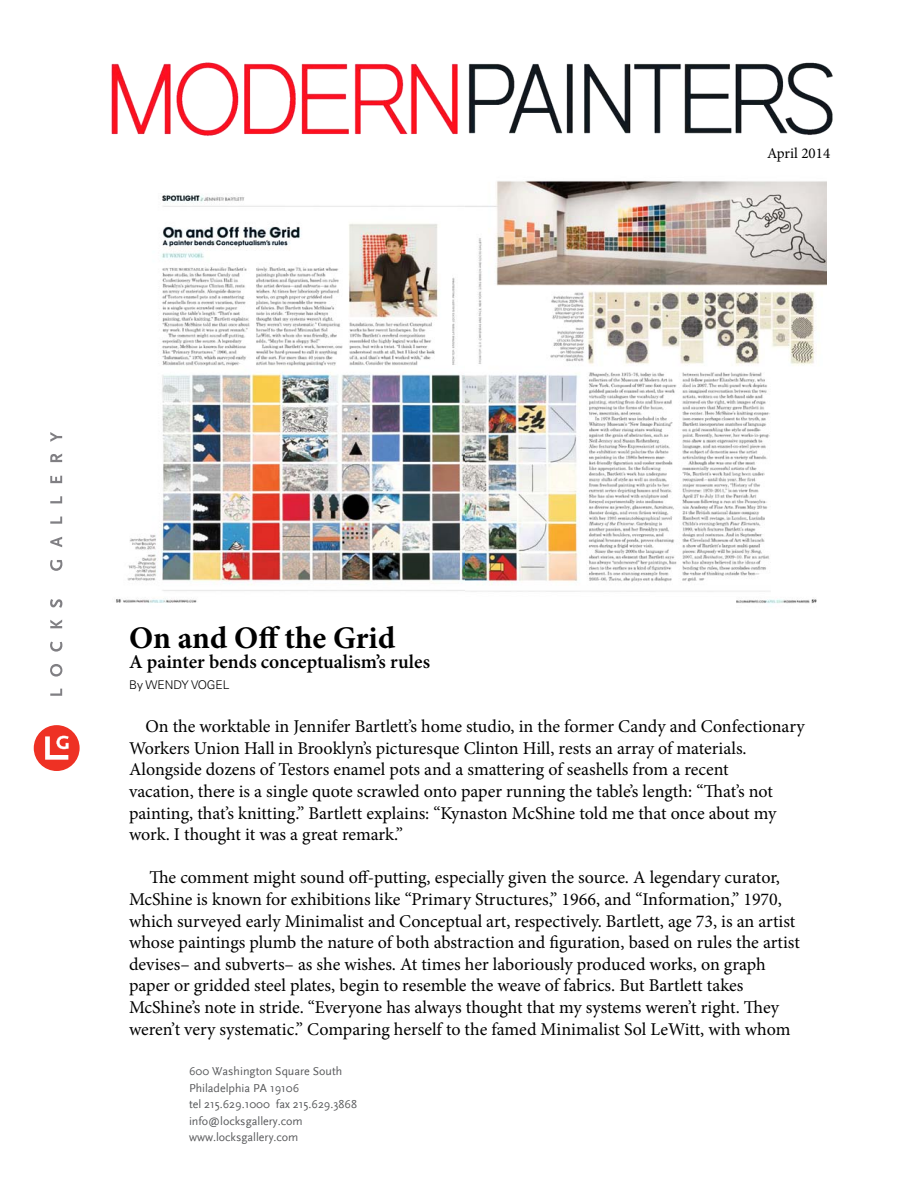
<style>
.page{position:relative;width:918px;height:1188px;background:#fff}
.page>*{position:absolute;margin:0;border:0;box-sizing:border-box;transform-origin:0 0}
.t1{font:700 31.5px "Minion Pro";color:#000}
.t2{font:600 19.5px "Minion Pro";color:#000}
.t3{font:18px/21.6px "Minion Pro";color:#000}
.t4{font:15px "Minion Pro";color:#000}
.t5{font:12px/16.5px "Scala Sans";color:#58595b}
.t6{font:300 12px "Univers LT Std";color:#000}
</style>
<div class="page">
<div style="left:34px;top:725px;width:46px;height:46px;background:#ee3124;border-radius:50%"></div>
<svg style="left:45px;top:736px;width:24px;height:24px"></svg>
<svg style="left:50px;top:689px;width:12px;height:7px"></svg>
<svg style="left:50px;top:664px;width:12px;height:13px"></svg>
<svg style="left:50px;top:642px;width:12px;height:10px"></svg>
<svg style="left:50px;top:620px;width:12px;height:8px"></svg>
<svg style="left:50px;top:599px;width:12px;height:9px"></svg>
<svg style="left:50px;top:560px;width:12px;height:11px"></svg>
<svg style="left:50px;top:537px;width:12px;height:10px"></svg>
<svg style="left:50px;top:517px;width:12px;height:7px"></svg>
<svg style="left:50px;top:496px;width:12px;height:7px"></svg>
<svg style="left:50px;top:476px;width:12px;height:7px"></svg>
<svg style="left:50px;top:454px;width:12px;height:8px"></svg>
<svg style="left:50px;top:432px;width:12px;height:10px"></svg>
<img style="left:111px;top:62px;width:722px;height:74px">
<img style="left:116px;top:180px;width:711px;height:424px">
<p class="t4" style="left:767px;top:143px;width:65px">April 2014</p>
<h1 class="t1" style="left:129px;top:616px;width:268px">On and Off the Grid</h1>
<p class="t2" style="left:129px;top:648px;width:303px">A painter bends conceptualism’s rules</p>
<p class="t6" style="left:129px;top:677px;width:102px">By WENDY VOGEL</p>
<p class="t3" style="left:129px;top:716px;width:677px;text-indent:16px">On the worktable in Jennifer Bartlett’s home studio, in the former Candy and Confectionary Workers Union Hall in Brooklyn’s picturesque Clinton Hill, rests an array of materials.<br>Alongside dozens of Testors enamel pots and a smattering of seashells from a recent<br>vacation, there is a single quote scrawled onto paper running the table’s length: “That’s not painting, that’s knitting.” Bartlett explains: “Kynaston McShine told me that once about my work. I thought it was a great remark.”</p>
<p class="t3" style="left:129px;top:867px;width:672px;text-indent:20px">The comment might sound off-putting, especially given the source. A legendary curator, McShine is known for exhibitions like “Primary Structures,” 1966, and “Information,” 1970, which surveyed early Minimalist and Conceptual art, respectively. Bartlett, age 73, is an artist whose paintings plumb the nature of both abstraction and figuration, based on rules the artist devises– and subverts– as she wishes. At times her laboriously produced works, on graph paper or gridded steel plates, begin to resemble the weave of fabrics. But Bartlett takes McShine’s note in stride. “Everyone has always thought that my systems weren’t right. They weren’t very systematic.” Comparing herself to the famed Minimalist Sol LeWitt, with whom</p>
<p class="t5" style="left:189px;top:1064px;width:170px">600 Washington Square South<br>Philadelphia PA 19106<br>tel 215.629.1000 fax 215.629.3868 info@locksgallery.com www.locksgallery.com</p>
</div>
